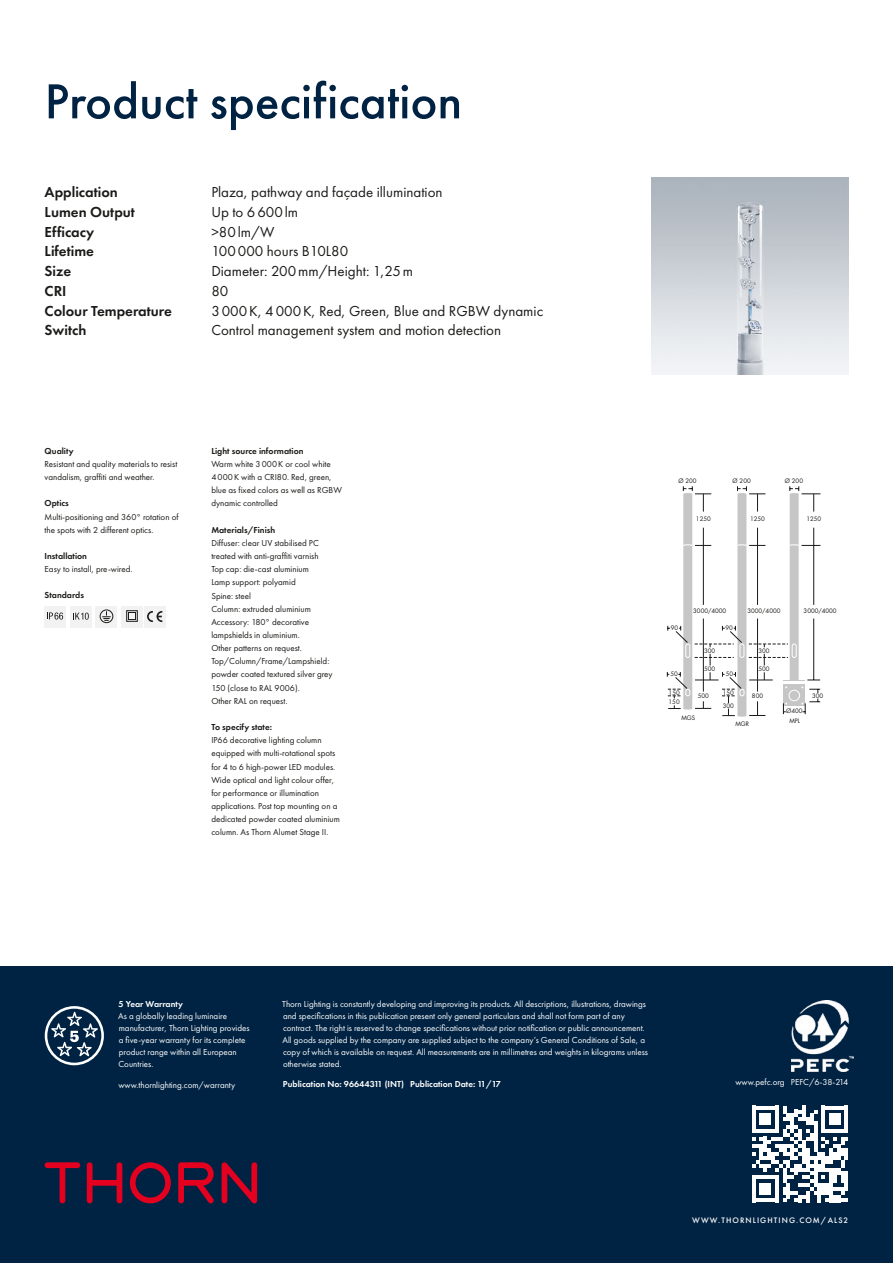
<style>
.page{position:relative;width:893px;height:1263px;background:#fff}
.page>*{position:absolute;margin:0;border:0;box-sizing:border-box;transform-origin:0 0}
.t1{font:51px "Futura PT Medium";color:#002343}
.t2{font:15px/19.6px "Futura PT Book";color:#1a1a18}
.t3{font:15px/19.6px "Futura PT Demi";color:#1a1a18}
.t4{font:9px/13.2px "Futura PT Book";color:#1a1a18}
.t5{font:9px/12px "Futura PT Book";color:#fff}
.t6{font:9px "Futura PT Demi";color:#1a1a18}
.t7{font:9px "Futura PT Demi";color:#fff}
.t8{font:8.25px "Futura PT Medium";letter-spacing:.13em;color:#fff}
.t9{font:6px "Futura";color:#1a1a18}
</style>
<div class="page">
<div style="left:0;top:967px;width:893px;height:296px;background:#002343"></div>
<svg style="left:222px;top:1162px;width:35px;height:41px"></svg>
<svg style="left:45px;top:1162px;width:35px;height:41px"></svg>
<svg style="left:87px;top:1162px;width:35px;height:41px"></svg>
<svg style="left:130px;top:1162px;width:41px;height:41px"></svg>
<svg style="left:178px;top:1162px;width:36px;height:41px"></svg>
<img style="left:651px;top:178px;width:197px;height:197px">
<div style="left:96px;top:606px;width:21px;height:21px;background:#f2f2f2"></div>
<svg style="left:99px;top:609px;width:15px;height:14px"></svg>
<div style="left:121px;top:606px;width:21px;height:21px;background:#f2f2f2"></div>
<svg style="left:126px;top:610px;width:12px;height:12px"></svg>
<div style="left:145px;top:606px;width:21px;height:21px;background:#f2f2f2"></div>
<svg style="left:147px;top:611px;width:15px;height:11px"></svg>
<div style="left:70px;top:606px;width:21px;height:21px;background:#f2f2f2"></div>
<svg style="left:73px;top:613px;width:16px;height:7px"></svg>
<div style="left:45px;top:606px;width:21px;height:21px;background:#f2f2f2"></div>
<svg style="left:47px;top:612px;width:16px;height:7px"></svg>
<svg style="left:51px;top:1012px;width:47px;height:44px"></svg>
<div style="left:45px;top:1006px;width:59px;height:59px;border:3px solid #fff;border-radius:50%"></div>
<img style="left:792px;top:1000px;width:62px;height:72px">
<svg style="left:752px;top:1106px;width:96px;height:96px"></svg>
<svg style="left:667px;top:486px;width:153px;height:231px"></svg>
<h1 class="t1" style="left:45px;top:71px;width:419px">Product specification</h1>
<h2 class="t3" style="left:45px;top:182px;width:129px">Application<br>Lumen Output<br>Efficacy<br>Lifetime<br>Size<br>CRI<br>Colour Temperature<br>Switch</h2>
<h2 class="t2" style="left:211px;top:182px;width:333px">Plaza, pathway and façade illumination<br>Up to 6600lm<br>&gt;80lm/W<br>100000 hours B10L80<br>Diameter: 200mm/Height: 1,25m<br>80<br>3000K, 4000K, Red, Green, Blue and RGBW dynamic<br>Control management system and motion detection</h2>
<p class="t6" style="left:45px;top:445px;width:30px">Quality</p>
<p class="t4" style="left:45px;top:457px;width:134px">Resistant and quality materials to resist vandalism, graffiti and weather.</p>
<p class="t6" style="left:45px;top:498px;width:26px">Optics</p>
<p class="t4" style="left:45px;top:510px;width:135px">Multi-positioning and 360° rotation of the spots with 2 different optics.</p>
<p class="t6" style="left:45px;top:550px;width:44px">Installation</p>
<p class="t4" style="left:45px;top:562px;width:89px">Easy to install, pre-wired.</p>
<p class="t6" style="left:45px;top:590px;width:41px">Standards</p>
<p class="t6" style="left:211px;top:445px;width:94px">Light source information</p>
<p class="t4" style="left:211px;top:457px;width:132px">Warm white 3000K or cool white<br>4000K with a CRI80. Red, green, blue as fixed colors as well as RGBW dynamic controlled</p>
<p class="t6" style="left:211px;top:524px;width:65px">Materials/Finish</p>
<p class="t4" style="left:211px;top:536px;width:123px">Diffuser: clear UV stabilised PC treated with anti-graffiti varnish<br>Top cap: die-cast aluminium<br>Lamp support: polyamid<br>Spine: steel<br>Column: extruded aluminium<br>Accessory: 180° decorative lampshields in aluminium.<br>Other patterns on request.<br>Top/Column/Frame/Lampshield: powder coated textured silver grey<br>150 (close to RAL 9006).<br>Other RAL on request.</p>
<p class="t6" style="left:211px;top:721px;width:62px">To specify state:</p>
<p class="t4" style="left:211px;top:734px;width:130px">IP66 decorative lighting column equipped with multi-rotational spots for 4 to 6 high-power LED modules.<br>Wide optical and light colour offer, for performance or illumination applications. Post top mounting on a dedicated powder coated aluminium column. As Thorn Alumet Stage II.</p>
<p class="t9" style="left:678px;top:477px;width:20px">Ø 200</p>
<p class="t9" style="left:696px;top:515px;width:16px">1250</p>
<p class="t9" style="left:733px;top:477px;width:20px">Ø 200</p>
<p class="t9" style="left:785px;top:477px;width:20px">Ø 200</p>
<p class="t9" style="left:750px;top:515px;width:16px">1250</p>
<p class="t9" style="left:806px;top:515px;width:16px">1250</p>
<p class="t9" style="left:693px;top:607px;width:34px">3000/4000</p>
<p class="t9" style="left:747px;top:607px;width:34px">3000/4000</p>
<p class="t9" style="left:804px;top:607px;width:34px">3000/4000</p>
<p class="t9" style="left:671px;top:624px;width:9px">90</p>
<p class="t9" style="left:725px;top:624px;width:9px">90</p>
<p class="t9" style="left:704px;top:647px;width:13px">300</p>
<p class="t9" style="left:758px;top:647px;width:13px">300</p>
<p class="t9" style="left:704px;top:665px;width:13px">500</p>
<p class="t9" style="left:670px;top:670px;width:9px">50</p>
<p class="t9" style="left:726px;top:670px;width:9px">50</p>
<p class="t9" style="left:758px;top:665px;width:13px">500</p>
<p class="t9" style="left:669px;top:689px;width:13px">150</p>
<p class="t9" style="left:669px;top:698px;width:13px">150</p>
<p class="t9" style="left:698px;top:692px;width:13px">500</p>
<p class="t9" style="left:723px;top:689px;width:13px">150</p>
<p class="t9" style="left:723px;top:702px;width:13px">300</p>
<p class="t9" style="left:752px;top:692px;width:13px">800</p>
<p class="t9" style="left:681px;top:713px;width:15px">MGS</p>
<p class="t9" style="left:736px;top:719px;width:15px">MGR</p>
<p class="t9" style="left:786px;top:707px;width:18px">Ø400</p>
<p class="t9" style="left:789px;top:716px;width:12px">MPL</p>
<p class="t9" style="left:812px;top:692px;width:13px">300</p>
<p class="t7" style="left:119px;top:998px;width:66px">5 Year Warranty</p>
<p class="t5" style="left:118px;top:1010px;width:133px">As a globally leading luminaire manufacturer, Thorn Lighting provides a five-year warranty for its complete product range within all European<br>Countries.</p>
<p class="t5" style="left:118px;top:1079px;width:118px">www.thornlighting.com/warranty</p>
<p class="t5" style="left:282px;top:998px;width:367px">Thorn Lighting is constantly developing and improving its products. All descriptions, illustrations, drawings and specifications in this publication present only general particulars and shall not form part of any contract. The right is reserved to change specifications without prior notification or public announcement.<br>All goods supplied by the company are supplied subject to the company’s General Conditions of Sale, a copy of which is available on request. All measurements are in millimetres and weights in kilograms unless otherwise stated.</p>
<p class="t7" style="left:283px;top:1079px;width:220px">Publication No: 96644311 (INT) Publication Date: 11/17</p>
<p class="t5" style="left:735px;top:1076px;width:114px">www.pefc.org PEFC/6-38-214</p>
<p class="t8" style="left:692px;top:1215px;width:158px">WWW.THORNLIGHTING.COM/ALS2</p>
</div>
